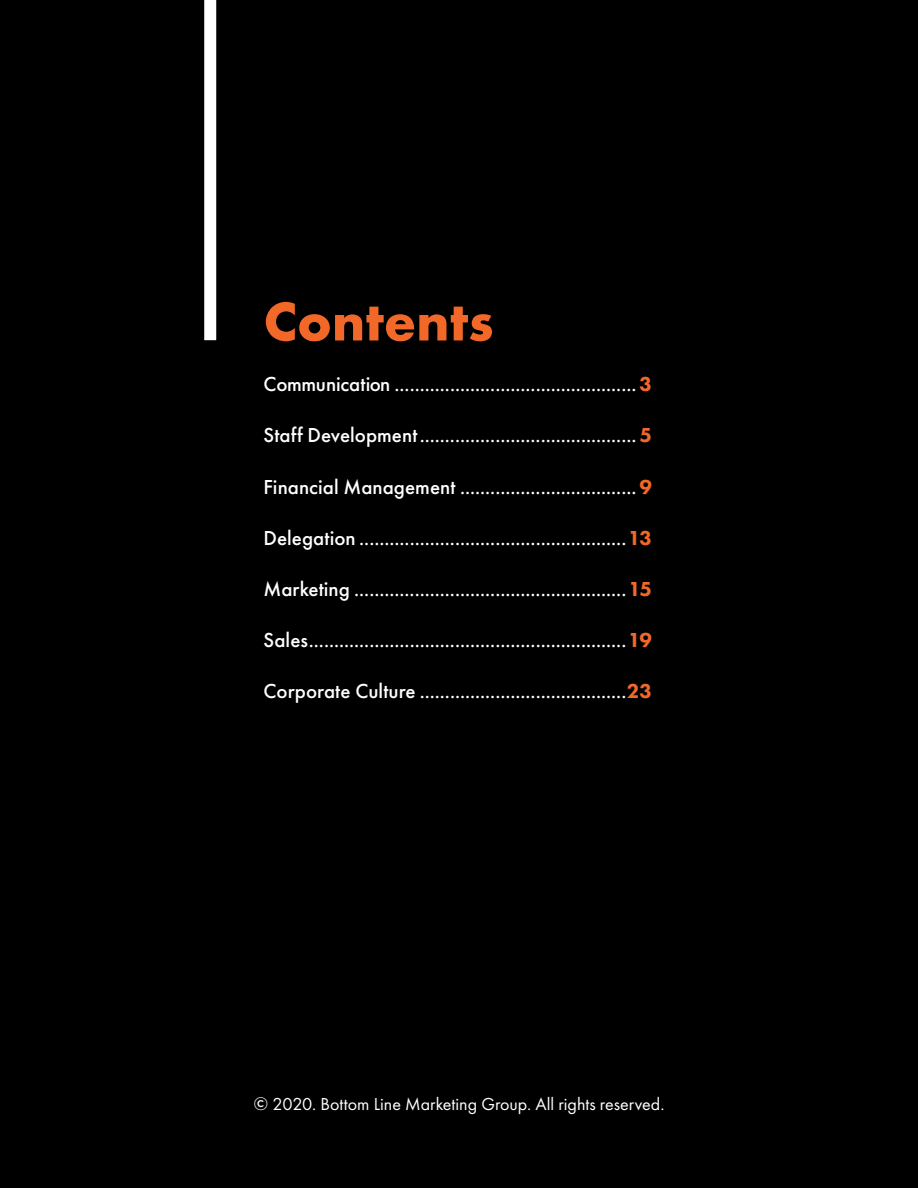
<style>
.page{position:relative;width:918px;height:1188px;background:#000}
.page>*{position:absolute;margin:0;border:0;box-sizing:border-box;transform-origin:0 0}
.t1{font:700 57px "Futura PT";color:#f26829}
.t2{font:500 21px "Futura PT";color:#fff}
.t3{font:18px "Futura PT";color:#fff}
.s1{font-weight:800;color:#f26829}
.s2{font-family:"Gotham";font-weight:500}
</style>
<div class="page">
<hr style="left:917px;top:0;width:1px;height:592px;background:#f26829">
<div style="left:204px;top:0;width:12px;height:340px;background:#fff"></div>
<h1 class="t1" style="left:264px;top:285px;width:232px">Contents</h1>
<p class="t2" style="left:264px;top:372px;width:390px">Communication ................................................<span class="s1">3</span></p>
<p class="t2" style="left:264px;top:423px;width:390px">Staff Development...........................................<span class="s1">5</span></p>
<p class="t2" style="left:264px;top:474px;width:390px">Financial Management ...................................<span class="s1">9</span></p>
<p class="t2" style="left:264px;top:525px;width:390px">Delegation .....................................................<span class="s1">13</span></p>
<p class="t2" style="left:264px;top:576px;width:390px">Marketing ......................................................<span class="s1">15</span></p>
<p class="t2" style="left:264px;top:627px;width:390px">Sales...............................................................<span class="s1">19</span></p>
<p class="t2" style="left:264px;top:678px;width:390px">Corporate Culture .........................................<span class="s1">23</span></p>
<p class="t3" style="left:253px;top:1094px;width:413px"><span class="s2">©</span> 2020. Bottom Line Marketing Group. All rights reserved.</p>
</div>
